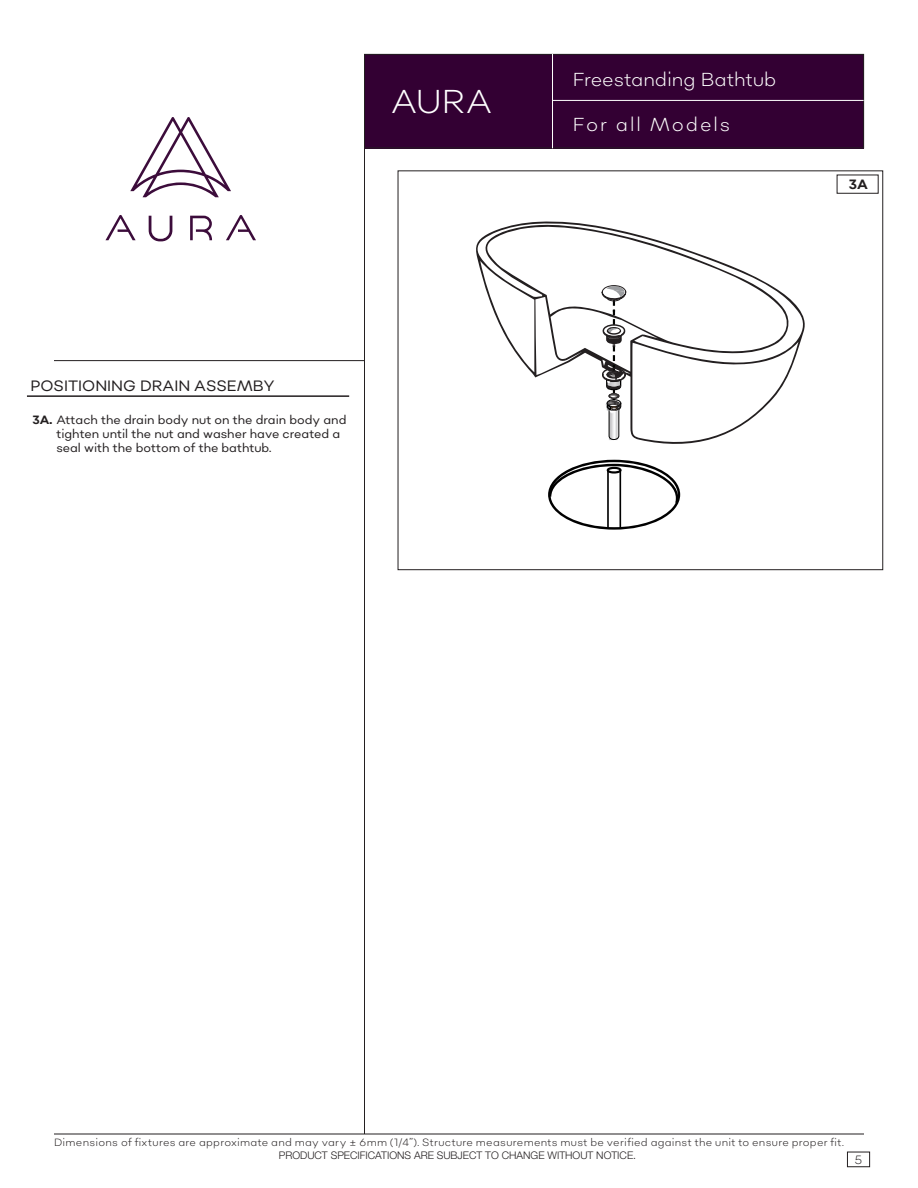
<style>
.page{position:relative;width:918px;height:1188px;background:#fff}
.page>*{position:absolute;margin:0;border:0;box-sizing:border-box;transform-origin:0 0}
.t1{font:300 33px "Sonny Gothic";color:#fff}
.t2{font:300 18.75px "Sonny Gothic";letter-spacing:.01em;color:#fff}
.t3{font:300 18.75px "Sonny Gothic";letter-spacing:.1em;color:#fff}
.t4{font:15px "Sonny Gothic";color:#231f20}
.t5{font:700 13.5px "Sonny Gothic";color:#231f20}
.t6{font:12px/14.4px "Sonny Gothic";color:#231f20}
.t7{font:300 12px "Sonny Gothic";color:#231f20}
.t8{font:300 10.5px "Sonny Gothic";letter-spacing:.025em;color:#231f20}
.t9{font:300 10.5px "Helvetica Neue LT Std";color:#231f20}
.s1{font-weight:700}
</style>
<div class="page">
<hr style="left:364px;top:54px;width:1px;height:1080px;background:#231f20">
<svg style="left:149px;top:216px;width:23px;height:25px"></svg>
<svg style="left:190px;top:216px;width:22px;height:24px"></svg>
<svg style="left:105px;top:215px;width:31px;height:25px"></svg>
<svg style="left:226px;top:215px;width:30px;height:25px"></svg>
<svg style="left:130px;top:117px;width:101px;height:80px"></svg>
<hr style="left:54px;top:360px;width:311px;height:1px;background:#231f20">
<hr style="left:54px;top:1134px;width:810px;height:1px;background:#231f20">
<div style="left:364px;top:54px;width:500px;height:94px;background:#303"></div>
<div style="left:364px;top:54px;width:500px;height:94px;border:1px solid #231f20"></div>
<hr style="left:553px;top:100px;width:311px;height:1px;background:#fff">
<hr style="left:552px;top:54px;width:1px;height:94px;background:#fff">
<div style="left:847px;top:1152px;width:23px;height:15px;border:1px solid #231f20"></div>
<svg style="left:548px;top:460px;width:132px;height:70px"></svg>
<svg style="left:476px;top:221px;width:329px;height:223px"></svg>
<svg style="left:601px;top:285px;width:26px;height:156px"></svg>
<hr style="left:27px;top:395px;width:322px;height:2px;background:#231f20">
<div style="left:837px;top:175px;width:42px;height:19px;border:1px solid #231f20"></div>
<h1 class="t1" style="left:391px;top:81px;width:102px">AURA</h1>
<p class="t4" style="left:31px;top:376px;width:245px">POSITIONING DRAIN ASSEMBY</p>
<p class="t6" style="left:56px;top:412px;width:292px;text-indent:-24px"><span class="s1">3A.</span> Attach the drain body nut on the drain body and tighten until the nut and washer have created a seal with the bottom of the bathtub.</p>
<h2 class="t2" style="left:573px;top:67px;width:205px">Freestanding Bathtub</h2>
<h2 class="t3" style="left:573px;top:112px;width:159px">For all Models</h2>
<p class="t5" style="left:849px;top:175px;width:20px">3A</p>
<p class="t8" style="left:54px;top:1135px;width:791px">Dimensions of fixtures are approximate and may vary ± 6mm (1/4”). Structure measurements must be verified against the unit to ensure proper fit.</p>
<p class="t9" style="left:279px;top:1149px;width:359px">PRODUCT SPECIFICATIONS ARE SUBJECT TO CHANGE WITHOUT NOTICE.</p>
<p class="t7" style="left:855px;top:1152px;width:9px">5</p>
</div>
